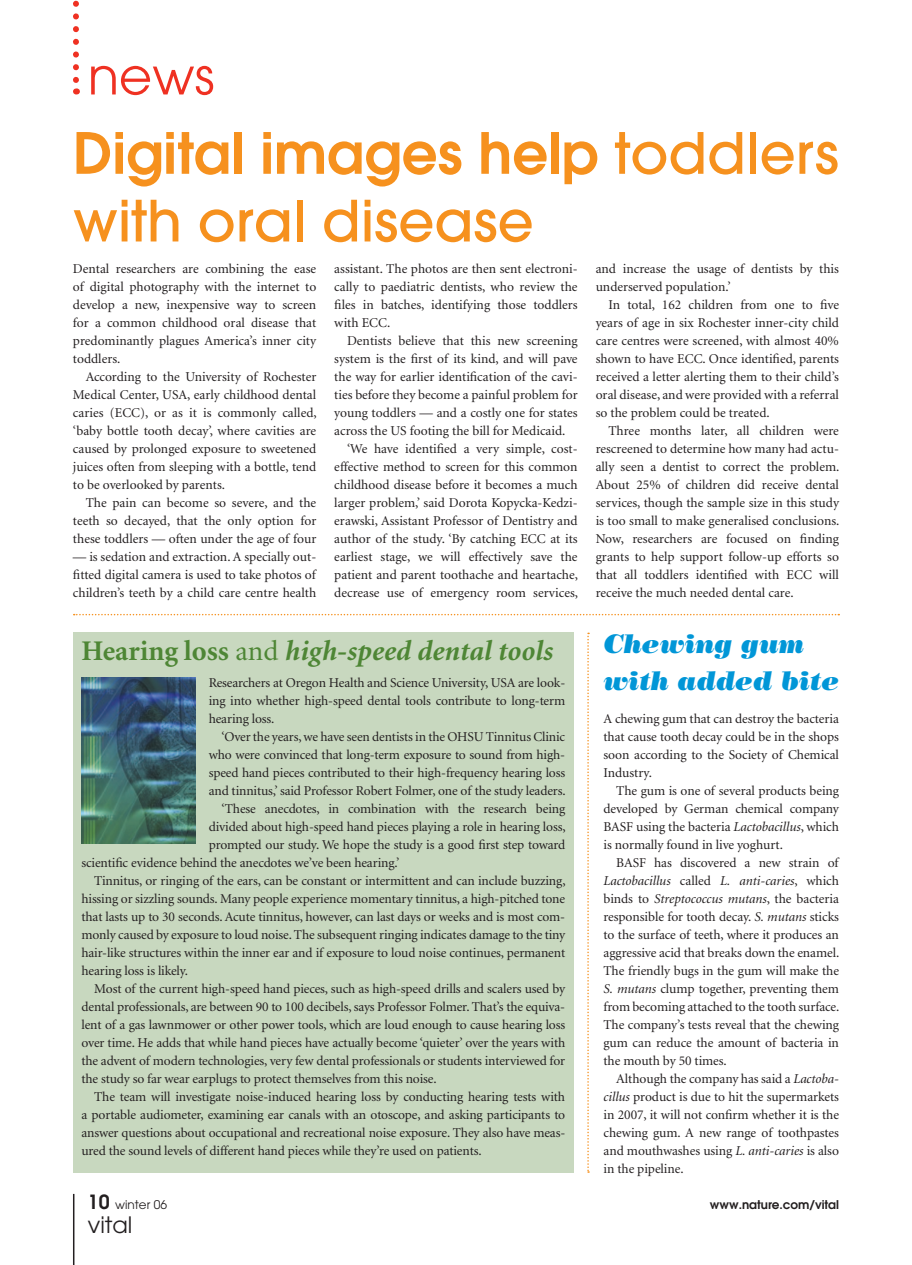
<style>
.page{position:relative;width:912px;height:1265px;background:#fff}
.page>*{position:absolute;margin:0;border:0;box-sizing:border-box;transform-origin:0 0}
.t1{font:500 56.4px/67.7px "Avant Garde";color:#f6911e}
.t2{font:51px "Avant Garde";color:#ef3122}
.t3{font:italic 700 28.5px "Minion";color:#4e8635}
.t4{font:italic 26.7px/37.5px "Bodoni Poster";color:#0196d7}
.t5{font:22.5px "Avant Garde";color:#231f20}
.t6{font:13.5px/18px "Minion";letter-spacing:-.01em;color:#231f20;text-align:justify}
.t7{font:600 12px "Avant Garde";color:#231f20}
.t8{font:12px "Avant Garde";color:#231f20}
.s1{font-weight:600}
.s2{font-style:normal}
.s3{font-weight:400;font-style:normal}
.s4{font-style:italic}
.s5{font-weight:600;font-size:19.5px}
</style>
<div class="page">
<svg style="left:73px;top:4px;width:6px;height:90px"></svg>
<hr style="left:73px;top:1194px;width:1px;height:71px;background:#231f20">
<div style="left:73px;top:632px;width:500px;height:540px;background:#c8d8bf"></div>
<svg style="left:74px;top:614px;width:765px;height:1px"></svg>
<svg style="left:587px;top:632px;width:2px;height:540px"></svg>
<img style="left:81px;top:678px;width:115px;height:166px">
<h2 class="t2" style="left:88px;top:57px;width:128px">news</h2>
<h1 class="t1" style="left:73px;top:124px;width:767px"><span class="s1">Digital images help</span> toddlers with oral disease</h1>
<p class="t6" style="left:73px;top:260px;width:245px">Dental researchers are combining the ease of digital photography with the internet to develop a new, inexpensive way to screen for a common childhood oral disease that predominantly plagues America’s inner city toddlers.</p>
<p class="t6" style="left:73px;top:368px;width:245px;text-indent:13px">According to the University of Rochester Medical Center, USA, early childhood dental caries (ECC), or as it is commonly called, ‘baby bottle tooth decay’, where cavities are caused by prolonged exposure to sweetened juices often from sleeping with a bottle, tend to be overlooked by parents.</p>
<p class="t6" style="left:73px;top:494px;width:245px;text-indent:13px">The pain can become so severe, and the teeth so decayed, that the only option for these toddlers — often under the age of four</p>
<p class="t6" style="left:73px;top:548px;width:245px">— is sedation and extraction. A specially out&shy;fitted digital camera is used to take photos of children’s teeth by a child care centre health</p>
<p class="t6" style="left:334px;top:260px;width:245px">assistant. The photos are then sent electroni&shy;cally to paediatric dentists, who review the files in batches, identifying those toddlers with ECC.</p>
<p class="t6" style="left:347px;top:332px;width:232px">Dentists believe that this new screening</p>
<p class="t6" style="left:334px;top:350px;width:245px">system is the first of its kind, and will pave</p>
<p class="t6" style="left:334px;top:368px;width:245px">the way for earlier identification of the cavi-</p>
<p class="t6" style="left:334px;top:386px;width:245px">ties before they become a painful problem for</p>
<p class="t6" style="left:334px;top:404px;width:245px">young toddlers — and a costly one for states</p>
<p class="t6" style="left:334px;top:422px;width:232px">across the US footing the bill for Medicaid.</p>
<p class="t6" style="left:347px;top:440px;width:232px">‘We have identified a very simple, cost-</p>
<p class="t6" style="left:334px;top:458px;width:245px">effective method to screen for this common</p>
<p class="t6" style="left:334px;top:476px;width:245px">childhood disease before it becomes a much</p>
<p class="t6" style="left:334px;top:494px;width:245px">larger problem,’ said Dorota Kopycka-Kedzi-</p>
<p class="t6" style="left:334px;top:512px;width:245px">erawski, Assistant Professor of Dentistry and</p>
<p class="t6" style="left:334px;top:530px;width:245px">author of the study. ‘By catching ECC at its</p>
<p class="t6" style="left:334px;top:548px;width:245px">earliest stage, we will effectively save the</p>
<p class="t6" style="left:334px;top:566px;width:245px">patient and parent toothache and heartache,</p>
<p class="t6" style="left:334px;top:584px;width:245px">decrease use of emergency room services,</p>
<h3 class="t3" style="left:81px;top:640px;width:473px"><span class="s2">Hearing loss</span> <span class="s3">and</span> high-speed dental tools</h3>
<p class="t6" style="left:209px;top:674px;width:358px">Researchers at Oregon Health and Science University, USA are look&shy;ing into whether high-speed dental tools contribute to long-term hearing loss.</p>
<p class="t6" style="left:221px;top:728px;width:345px">‘Over the years, we have seen dentists in the OHSU Tinnitus Clinic</p>
<p class="t6" style="left:209px;top:746px;width:358px">who were convinced that long-term exposure to sound from high-</p>
<p class="t6" style="left:209px;top:764px;width:358px">speed hand pieces contributed to their high-frequency hearing loss</p>
<p class="t6" style="left:209px;top:782px;width:358px">and tinnitus,’ said Professor Robert Folmer, one of the study leaders.</p>
<p class="t6" style="left:221px;top:800px;width:345px">‘These anecdotes, in combination with the research being</p>
<p class="t6" style="left:209px;top:818px;width:358px">divided about high-speed hand pieces playing a role in hearing loss,</p>
<p class="t6" style="left:209px;top:836px;width:358px">prompted our study. We hope the study is a good first step toward</p>
<p class="t6" style="left:81px;top:854px;width:319px">scientific evidence behind the anecdotes we’ve been hearing.’</p>
<p class="t6" style="left:94px;top:872px;width:472px">Tinnitus, or ringing of the ears, can be constant or intermittent and can include buzzing,</p>
<p class="t6" style="left:81px;top:890px;width:485px">hissing or sizzling sounds. Many people experience momentary tinnitus, a high-pitched tone</p>
<p class="t6" style="left:81px;top:908px;width:485px">that lasts up to 30 seconds. Acute tinnitus, however, can last days or weeks and is most com-</p>
<p class="t6" style="left:81px;top:926px;width:485px">monly caused by exposure to loud noise. The subsequent ringing indicates damage to the tiny</p>
<p class="t6" style="left:81px;top:944px;width:485px">hair-like structures within the inner ear and if exposure to loud noise continues, permanent</p>
<p class="t6" style="left:81px;top:962px;width:108px">hearing loss is likely.</p>
<p class="t6" style="left:94px;top:980px;width:472px">Most of the current high-speed hand pieces, such as high-speed drills and scalers used by</p>
<p class="t6" style="left:81px;top:998px;width:485px">dental professionals, are between 90 to 100 decibels, says Professor Folmer. That’s the equiva-</p>
<p class="t6" style="left:81px;top:1016px;width:485px">lent of a gas lawnmower or other power tools, which are loud enough to cause hearing loss</p>
<p class="t6" style="left:81px;top:1034px;width:485px">over time. He adds that while hand pieces have actually become ‘quieter’ over the years with</p>
<p class="t6" style="left:81px;top:1052px;width:485px">the advent of modern technologies, very few dental professionals or students interviewed for</p>
<p class="t6" style="left:81px;top:1070px;width:356px">the study so far wear earplugs to protect themselves from this noise.</p>
<p class="t6" style="left:94px;top:1088px;width:472px">The team will investigate noise-induced hearing loss by conducting hearing tests with</p>
<p class="t6" style="left:81px;top:1106px;width:485px">a portable audiometer, examining ear canals with an otoscope, and asking participants to</p>
<p class="t6" style="left:81px;top:1124px;width:485px">answer questions about occupational and recreational noise exposure. They also have meas-</p>
<p class="t6" style="left:81px;top:1142px;width:401px">ured the sound levels of different hand pieces while they’re used on patients.</p>
<p class="t6" style="left:595px;top:260px;width:245px">and increase the usage of dentists by this underserved population.’</p>
<p class="t6" style="left:595px;top:296px;width:245px;text-indent:13px">In total, 162 children from one to five years of age in six Rochester inner-city child care centres were screened, with almost 40% shown to have ECC. Once identified, parents received a letter alerting them to their child’s oral disease, and were provided with a referral so the problem could be treated.</p>
<p class="t6" style="left:595px;top:422px;width:245px;text-indent:13px">Three months later, all children were rescreened to determine how many had actu&shy;ally seen a dentist to correct the problem.<br>About 25% of children did receive dental services, though the sample size in this study is too small to make generalised conclusions.<br>Now, researchers are focused on finding grants to help support follow-up efforts so that all toddlers identified with ECC will receive the much needed dental care.</p>
<h3 class="t4" style="left:603px;top:627px;width:237px">Chewing gum with added bite</h3>
<p class="t6" style="left:603px;top:710px;width:237px">A chewing gum that can destroy the bacteria that cause tooth decay could be in the shops soon according to the Society of Chemical Industry.</p>
<p class="t6" style="left:603px;top:782px;width:237px;text-indent:13px">The gum is one of several products being developed by German chemical company BASF using the bacteria <span class="s4">Lactobacillus</span>, which is normally found in live yoghurt.</p>
<p class="t6" style="left:603px;top:854px;width:237px;text-indent:13px">BASF has discovered a new strain of <span class="s4">Lactobacillus</span> called <span class="s4">L. anti-caries</span>, which binds to <span class="s4">Streptococcus mutans</span>, the bacteria responsible for tooth decay. <span class="s4">S. mutans</span> sticks to the surface of teeth, where it produces an aggressive acid that breaks down the enamel.<br>The friendly bugs in the gum will make the <span class="s4">S. mutans</span> clump together, preventing them from becoming attached to the tooth surface.<br>The company’s tests reveal that the chewing gum can reduce the amount of bacteria in the mouth by 50 times.</p>
<p class="t6" style="left:603px;top:1070px;width:237px;text-indent:13px">Although the company has said a <span class="s4">Lactoba&shy;cillus</span> product is due to hit the supermarkets in 2007, it will not confirm whether it is the chewing gum. A new range of toothpastes and mouthwashes using <span class="s4">L. anti-caries</span> is also in the pipeline.</p>
<p class="t8" style="left:88px;top:1199px;width:81px"><span class="s5">10</span> winter 06</p>
<p class="t7" style="left:709px;top:1199px;width:131px">www.nature.com/vital</p>
<h3 class="t5" style="left:88px;top:1216px;width:46px">vital</h3>
</div>
